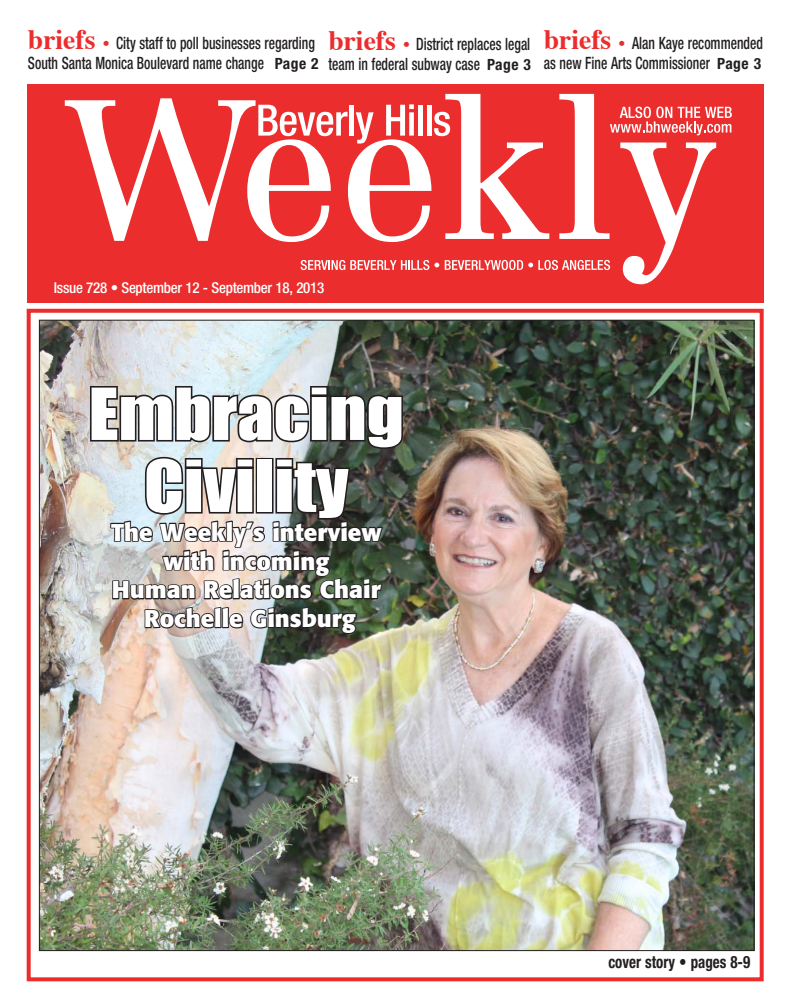
<style>
.page{position:relative;width:792px;height:1008px;background:#fff}
.page>*{position:absolute;margin:0;border:0;box-sizing:border-box;transform-origin:0 0}
.t1{font:66.2px/72px "Impact";color:#fff;text-align:center;scale:1.09 1}
.t2{font:700 24px/28.8px "Formata";color:#fff;text-align:center}
.t3{font:500 condensed 17px/20.4px "Helvetica Neue";color:#231f20;scale:.8 1}
.t4{font:700 condensed 17px "Helvetica Neue";color:#231f20;scale:.88 1}
.t5{font:500 condensed 15px "Helvetica Neue";letter-spacing:-.02em;color:#fff}
.s1{font-family:"Times";font-weight:700;font-stretch:normal;font-size:28px;color:#eb2d2d}
.s2{font-family:"Times";font-weight:700;font-stretch:normal;font-size:18px;color:#eb2d2d}
.s3{font-weight:700;font-size:15.5px}
</style>
<div class="page">
<div style="left:27px;top:84px;width:737px;height:219px;background:#eb2d2d"></div>
<svg style="left:65px;top:94px;width:667px;height:190px"></svg>
<div style="left:27px;top:309px;width:737px;height:672px;border:4px solid #eb2d2d"></div>
<img style="left:41px;top:322px;width:712px;height:627px">
<img style="left:88px;top:308px;width:317px;height:328px">
<p class="t3" style="left:28px;top:33px;width:365px"><span class="s1">briefs</span> <span class="s2">•</span> City staff to poll businesses regarding<br>South Santa Monica Boulevard name change <span class="s3">Page 2</span></p>
<p class="t3" style="left:328px;top:34px;width:255px"><span class="s1">briefs</span> <span class="s2">•</span> District replaces legal team in federal subway case <span class="s3">Page 3</span></p>
<p class="t3" style="left:544px;top:33px;width:275px"><span class="s1">briefs</span> <span class="s2">•</span> Alan Kaye recommended as new Fine Arts Commissioner <span class="s3">Page 3</span></p>
<p class="t5" style="left:54px;top:278px;width:272px">Issue 728 • September 12 - September 18, 2013</p>
<h1 class="t1" style="left:89px;top:376px;width:291px">Embracing<br>Civility</h1>
<h2 class="t2" style="left:111px;top:518px;width:272px">The Weekly’s interview with incoming<br>Human Relations Chair<br>Rochelle Ginsburg</h2>
<p class="t4" style="left:608px;top:952px;width:163px">cover story • pages 8-9</p>
</div>
